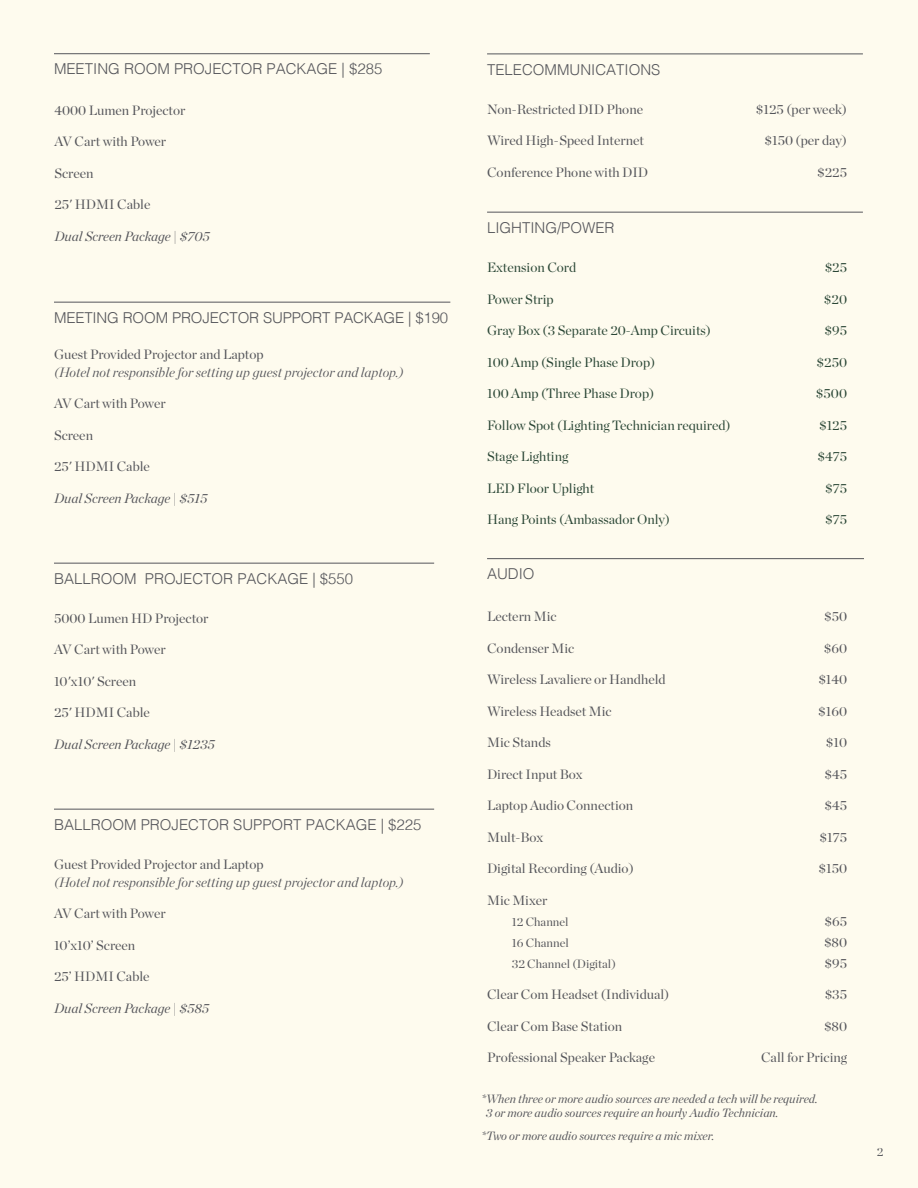
<style>
.page{position:relative;width:918px;height:1188px;background:#fefbee}
.page>*{position:absolute;margin:0;border:0;box-sizing:border-box;transform-origin:0 0}
.t1{font:300 15px "Helvetica";color:#54555a}
.t2{font:13.5px "Chronicle Display";color:#54555a}
.t3{font:13.5px "Chronicle Display";color:#2a4635}
.t4{font:italic 300 13.5px/18px "Chronicle Display";color:#54555a}
.t5{font:italic 13.5px "Chronicle Display";color:#54555a}
.t6{font:italic 12px/14.4px "Chronicle Display";color:#54555a}
.t7{font:12px "Chronicle Display";color:#54555a}
.s1{font-weight:400;font-style:normal}
</style>
<div class="page">
<hr style="left:487px;top:54px;width:376px;height:1px;background:#54555a">
<hr style="left:54px;top:53px;width:376px;height:1px;background:#54555a">
<hr style="left:54px;top:302px;width:396px;height:1px;background:#54555a">
<hr style="left:54px;top:563px;width:380px;height:1px;background:#54555a">
<hr style="left:54px;top:809px;width:380px;height:1px;background:#54555a">
<hr style="left:487px;top:212px;width:376px;height:1px;background:#54555a">
<hr style="left:487px;top:558px;width:377px;height:1px;background:#54555a">
<p class="t1" style="left:54px;top:56px;width:330px">MEETING ROOM PROJECTOR PACKAGE | $285</p>
<p class="t1" style="left:487px;top:56px;width:175px">TELECOMMUNICATIONS</p>
<p class="t2" style="left:54px;top:100px;width:133px">4000 Lumen Projector</p>
<p class="t2" style="left:54px;top:131px;width:113px">AV Cart with Power</p>
<p class="t2" style="left:54px;top:163px;width:41px">Screen</p>
<p class="t2" style="left:54px;top:194px;width:97px">25' HDMI Cable</p>
<p class="t5" style="left:54px;top:225px;width:157px">Dual Screen Package | $705</p>
<p class="t1" style="left:54px;top:305px;width:396px">MEETING ROOM PROJECTOR SUPPORT PACKAGE | $190</p>
<p class="t4" style="left:54px;top:344px;width:351px"><span class="s1">Guest Provided Projector and Laptop<br></span>(Hotel not responsible for setting up guest projector and laptop.)</p>
<p class="t2" style="left:54px;top:393px;width:113px">AV Cart with Power</p>
<p class="t2" style="left:54px;top:425px;width:41px">Screen</p>
<p class="t2" style="left:54px;top:456px;width:97px">25' HDMI Cable</p>
<p class="t5" style="left:54px;top:488px;width:155px">Dual Screen Package | $515</p>
<p class="t1" style="left:54px;top:566px;width:301px">BALLROOM PROJECTOR PACKAGE | $550</p>
<p class="t2" style="left:54px;top:608px;width:156px">5000 Lumen HD Projector</p>
<p class="t2" style="left:54px;top:639px;width:113px">AV Cart with Power</p>
<p class="t2" style="left:54px;top:671px;width:84px">10'x10' Screen</p>
<p class="t2" style="left:54px;top:702px;width:97px">25' HDMI Cable</p>
<p class="t5" style="left:54px;top:734px;width:162px">Dual Screen Package | $1235</p>
<p class="t1" style="left:54px;top:812px;width:369px">BALLROOM PROJECTOR SUPPORT PACKAGE | $225</p>
<p class="t2" style="left:54px;top:854px;width:211px">Guest Provided Projector and Laptop</p>
<p class="t4" style="left:54px;top:872px;width:351px">(Hotel not responsible for setting up guest projector and laptop.)</p>
<p class="t2" style="left:54px;top:903px;width:113px">AV Cart with Power</p>
<p class="t2" style="left:54px;top:935px;width:83px">10’x10’ Screen</p>
<p class="t2" style="left:54px;top:966px;width:97px">25’ HDMI Cable</p>
<p class="t5" style="left:54px;top:998px;width:156px">Dual Screen Package | $585</p>
<p class="t2" style="left:487px;top:98px;width:158px">Non-Restricted DID Phone</p>
<p class="t2" style="left:756px;top:98px;width:93px">$125 (per week)</p>
<p class="t2" style="left:487px;top:130px;width:158px">Wired High-Speed Internet</p>
<p class="t2" style="left:764px;top:130px;width:84px">$150 (per day)</p>
<p class="t2" style="left:487px;top:161px;width:163px">Conference Phone with DID</p>
<p class="t2" style="left:817px;top:161px;width:31px">$225</p>
<p class="t1" style="left:487px;top:215px;width:129px">LIGHTING/POWER</p>
<p class="t3" style="left:487px;top:257px;width:91px">Extension Cord</p>
<p class="t3" style="left:825px;top:257px;width:24px">$25</p>
<p class="t3" style="left:487px;top:289px;width:68px">Power Strip</p>
<p class="t3" style="left:824px;top:289px;width:25px">$20</p>
<p class="t3" style="left:487px;top:320px;width:226px">Gray Box (3 Separate 20-Amp Circuits)</p>
<p class="t3" style="left:825px;top:320px;width:24px">$95</p>
<p class="t3" style="left:487px;top:352px;width:170px">100 Amp (Single Phase Drop)</p>
<p class="t3" style="left:817px;top:352px;width:32px">$250</p>
<p class="t3" style="left:487px;top:383px;width:169px">100 Amp (Three Phase Drop)</p>
<p class="t3" style="left:816px;top:383px;width:33px">$500</p>
<p class="t3" style="left:487px;top:415px;width:245px">Follow Spot (Lighting Technician required)</p>
<p class="t3" style="left:819px;top:415px;width:30px">$125</p>
<p class="t3" style="left:487px;top:446px;width:83px">Stage Lighting</p>
<p class="t3" style="left:818px;top:446px;width:31px">$475</p>
<p class="t3" style="left:487px;top:478px;width:109px">LED Floor Uplight</p>
<p class="t3" style="left:825px;top:478px;width:23px">$75</p>
<p class="t3" style="left:487px;top:509px;width:185px">Hang Points (Ambassador Only)</p>
<p class="t3" style="left:825px;top:509px;width:23px">$75</p>
<p class="t1" style="left:487px;top:561px;width:49px">AUDIO</p>
<p class="t2" style="left:487px;top:606px;width:71px">Lectern Mic</p>
<p class="t2" style="left:824px;top:606px;width:25px">$50</p>
<p class="t2" style="left:487px;top:638px;width:89px">Condenser Mic</p>
<p class="t2" style="left:824px;top:638px;width:25px">$60</p>
<p class="t2" style="left:487px;top:669px;width:180px">Wireless Lavaliere or Handheld</p>
<p class="t2" style="left:818px;top:669px;width:30px">$140</p>
<p class="t2" style="left:487px;top:701px;width:126px">Wireless Headset Mic</p>
<p class="t2" style="left:818px;top:701px;width:30px">$160</p>
<p class="t2" style="left:487px;top:732px;width:65px">Mic Stands</p>
<p class="t2" style="left:826px;top:732px;width:23px">$10</p>
<p class="t2" style="left:487px;top:764px;width:97px">Direct Input Box</p>
<p class="t2" style="left:824px;top:764px;width:24px">$45</p>
<p class="t2" style="left:487px;top:795px;width:148px">Laptop Audio Connection</p>
<p class="t2" style="left:824px;top:795px;width:24px">$45</p>
<p class="t2" style="left:487px;top:827px;width:58px">Mult-Box</p>
<p class="t2" style="left:820px;top:827px;width:29px">$175</p>
<p class="t2" style="left:487px;top:858px;width:148px">Digital Recording (Audio)</p>
<p class="t2" style="left:818px;top:858px;width:30px">$150</p>
<p class="t2" style="left:487px;top:890px;width:62px">Mic Mixer</p>
<p class="t7" style="left:512px;top:912px;width:58px">12 Channel</p>
<p class="t2" style="left:825px;top:911px;width:24px">$65</p>
<p class="t7" style="left:512px;top:933px;width:58px">16 Channel</p>
<p class="t2" style="left:824px;top:932px;width:25px">$80</p>
<p class="t7" style="left:512px;top:954px;width:106px">32 Channel (Digital)</p>
<p class="t2" style="left:825px;top:953px;width:24px">$95</p>
<p class="t2" style="left:487px;top:984px;width:184px">Clear Com Headset (Individual)</p>
<p class="t2" style="left:825px;top:984px;width:24px">$35</p>
<p class="t2" style="left:487px;top:1016px;width:137px">Clear Com Base Station</p>
<p class="t2" style="left:824px;top:1016px;width:25px">$80</p>
<p class="t2" style="left:487px;top:1047px;width:170px">Professional Speaker Package</p>
<p class="t2" style="left:761px;top:1047px;width:88px">Call for Pricing</p>
<p class="t6" style="left:486px;top:1090px;width:333px;text-indent:-5px">*When three or more audio sources are needed a tech will be required.<br>3 or more audio sources require an hourly Audio Technician.</p>
<p class="t6" style="left:481px;top:1128px;width:235px">*Two or more audio sources require a mic mixer.</p>
<p class="t7" style="left:877px;top:1142px;width:8px">2</p>
</div>
